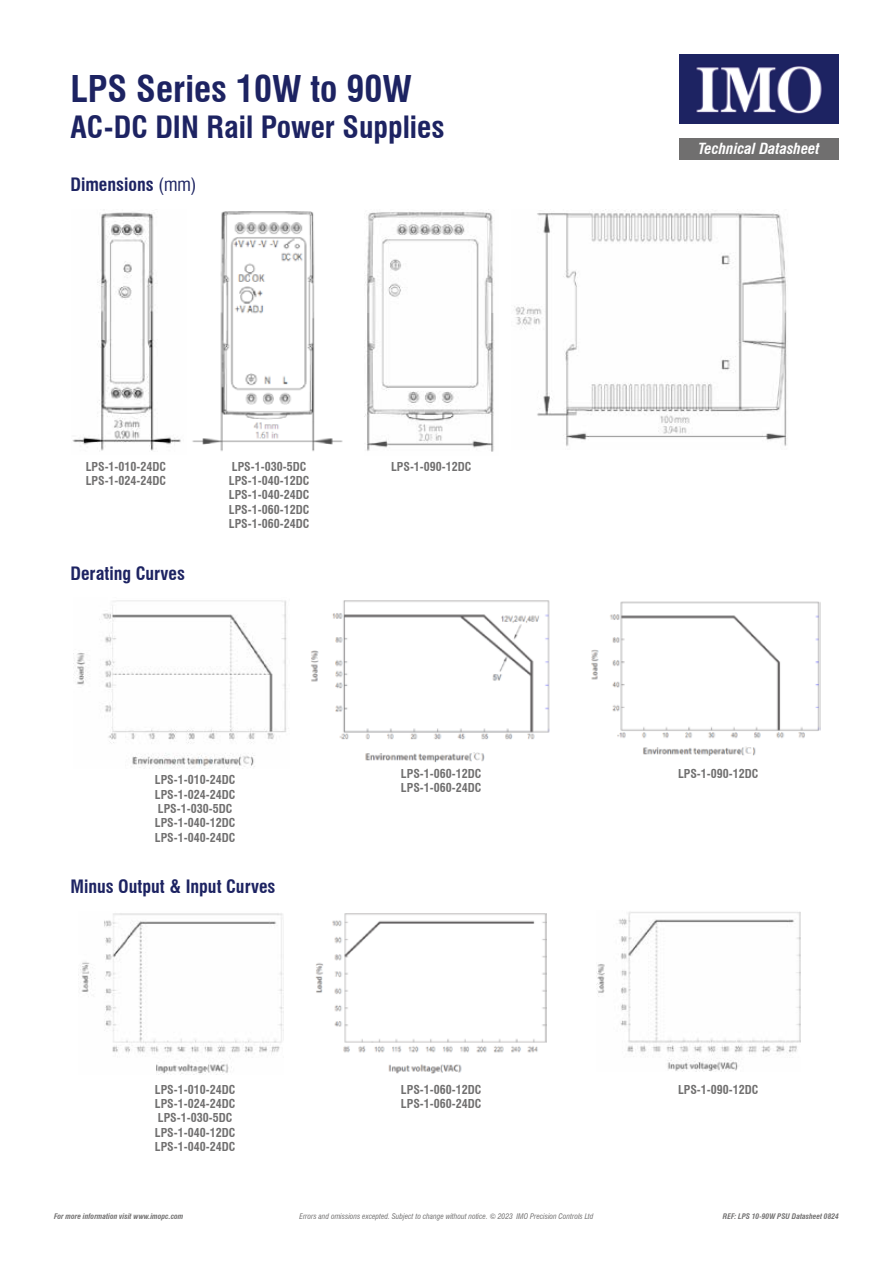
<style>
.page{position:relative;width:893px;height:1263px;background:#fff}
.page>*{position:absolute;margin:0;border:0;box-sizing:border-box;transform-origin:0 0}
.t1{font:700 condensed 36px "Swiss 721 BT";color:#1d2362}
.t2{font:700 condensed 30px "Swiss 721 BT";color:#1d2362}
.t3{font:700 condensed 18px "Swiss 721 BT";color:#1d2362}
.t4{font:italic 700 condensed 15px "Swiss 721 BT";color:#fff}
.t5{font:700 condensed 12px/14.4px "Swiss 721 BT";color:#706f6f}
.t6{font:italic condensed 7.5px "Swiss 721 BT";color:#706f6f}
.t7{font:italic 700 condensed 7.5px "Swiss 721 BT";color:#706f6f}
.s1{font-weight:400}
</style>
<div class="page">
<img style="left:679px;top:54px;width:160px;height:69px">
<div style="left:679px;top:138px;width:160px;height:21px;background:#706f6f"></div>
<img style="left:73px;top:600px;width:214px;height:169px">
<img style="left:514px;top:209px;width:273px;height:238px">
<img style="left:364px;top:212px;width:130px;height:240px">
<img style="left:192px;top:211px;width:151px;height:241px">
<img style="left:72px;top:212px;width:109px;height:239px">
<img style="left:311px;top:600px;width:239px;height:162px">
<img style="left:591px;top:601px;width:230px;height:155px">
<img style="left:80px;top:913px;width:204px;height:162px">
<img style="left:315px;top:913px;width:231px;height:161px">
<img style="left:596px;top:912px;width:204px;height:159px">
<h1 class="t1" style="left:70px;top:67px;width:343px">LPS Series 10W to 90W</h1>
<h2 class="t2" style="left:70px;top:109px;width:376px">AC-DC DIN Rail Power Supplies</h2>
<h3 class="t3" style="left:70px;top:174px;width:128px">Dimensions <span class="s1">(mm)</span></h3>
<p class="t5" style="left:86px;top:459px;width:82px">LPS-1-010-24DC<br>LPS-1-024-24DC</p>
<p class="t5" style="left:229px;top:459px;width:82px">LPS-1-030-5DC<br>LPS-1-040-12DC<br>LPS-1-040-24DC<br>LPS-1-060-12DC<br>LPS-1-060-24DC</p>
<p class="t5" style="left:391px;top:459px;width:82px">LPS-1-090-12DC</p>
<h3 class="t3" style="left:70px;top:563px;width:116px">Derating Curves</h3>
<p class="t4" style="left:698px;top:139px;width:123px">Technical Datasheet</p>
<p class="t5" style="left:155px;top:773px;width:82px">LPS-1-010-24DC<br>LPS-1-024-24DC<br>LPS-1-030-5DC<br>LPS-1-040-12DC<br>LPS-1-040-24DC</p>
<p class="t5" style="left:401px;top:766px;width:82px">LPS-1-060-12DC<br>LPS-1-060-24DC</p>
<p class="t5" style="left:678px;top:766px;width:82px">LPS-1-090-12DC</p>
<h3 class="t3" style="left:70px;top:876px;width:207px">Minus Output &amp; Input Curves</h3>
<p class="t5" style="left:155px;top:1082px;width:82px">LPS-1-010-24DC<br>LPS-1-024-24DC<br>LPS-1-030-5DC<br>LPS-1-040-12DC<br>LPS-1-040-24DC</p>
<p class="t5" style="left:401px;top:1082px;width:82px">LPS-1-060-12DC<br>LPS-1-060-24DC</p>
<p class="t5" style="left:678px;top:1082px;width:82px">LPS-1-090-12DC</p>
<p class="t7" style="left:54px;top:1212px;width:131px">For more information visit www.imopc.com</p>
<p class="t6" style="left:299px;top:1212px;width:296px">Errors and omissions excepted. Subject to change without notice. © 2023 IMO Precision Controls Ltd</p>
<p class="t7" style="left:723px;top:1212px;width:118px">REF: LPS 10-90W PSU Datasheet 0824</p>
</div>
